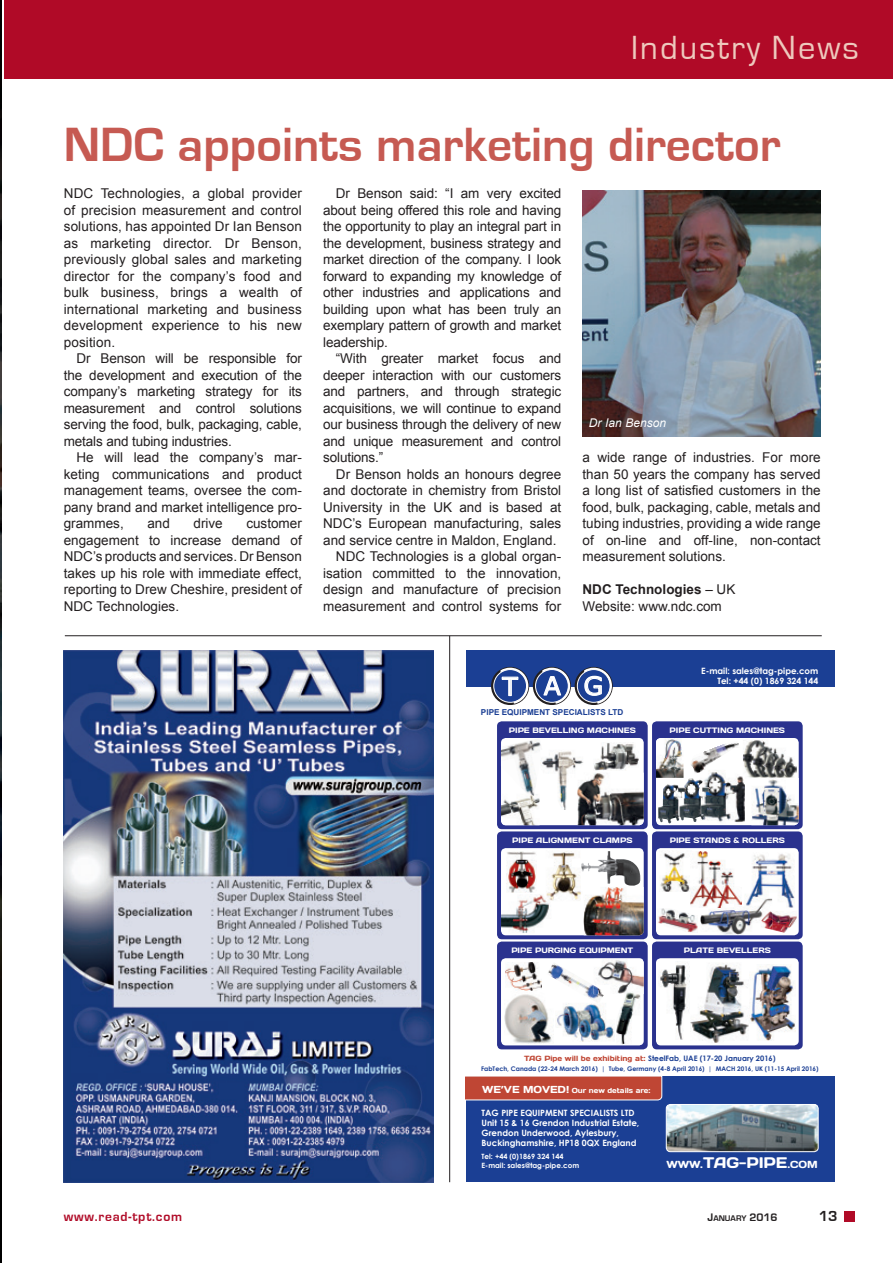
<style>
.page{position:relative;width:893px;height:1263px;background:#fff}
.page>*{position:absolute;margin:0;border:0;box-sizing:border-box;transform-origin:0 0}
.t1{font:700 49.5px "Eurostile";color:#c65a52}
.t2{font:34.5px "Eurostile";letter-spacing:.06em;color:#eec9bd}
.t3{font:25.2px "Verdana";color:#fff}
.t4{font:700 15px "Eurostile";color:#231f20}
.t5{font:13.5px/16.5px "Arial";color:#231f20;text-align:justify}
.t6{font:700 13.5px "Eurostile";letter-spacing:.06em;color:#b00a27}
.t7{font:italic 12px "Arial";color:#fff}
.t8{font:10.2px "Days One";color:#fff}
.t9{font:700 8.7px/10.2px "Century Gothic";color:#fff;text-align:right}
.t10{font:700 8.4px "Eurostile";color:#231f20}
.t11{font:700 8.1px "Arial";color:#1b3f94}
.t12{font:7.8px "Days One";color:#fff}
.t13{font:700 7.5px "Century Gothic";color:#1b3f94}
.t14{font:700 7.2px/8.7px "Century Gothic";color:#fff}
.t15{font:7.2px "Days One";color:#fff}
.t16{font:700 6.3px "Century Gothic";color:#1b3f94}
.s1{font-weight:700}
.s2{font-family:"Days One";font-weight:400;color:#bf4634}
.s3{font-size:10.2px}
.s4{font-size:15.3px}
.s5{font-size:11.25px}
</style>
<div class="page">
<div style="left:4px;top:0;width:889px;height:79px;background:#b00a27"></div>
<div style="left:844px;top:1211px;width:11px;height:11px;background:#b00a27"></div>
<hr style="left:65px;top:635px;width:757px;height:1px;background:#231f20">
<hr style="left:449px;top:636px;width:1px;height:546px;background:#231f20">
<img style="left:0;top:1px;width:1px;height:1261px">
<img style="left:64px;top:651px;width:370px;height:531px">
<div style="left:466px;top:651px;width:368px;height:36px;background:#1b3f94"></div>
<svg style="left:492px;top:668px;width:36px;height:36px"></svg>
<div style="left:491px;top:667px;width:38px;height:38px;border:3px solid #231f20;border-radius:50%"></div>
<div style="left:493px;top:669px;width:34px;height:34px;border:1px solid #fff;border-radius:50%"></div>
<svg style="left:499px;top:667px;width:30px;height:38px"></svg>
<svg style="left:534px;top:668px;width:36px;height:36px"></svg>
<div style="left:533px;top:667px;width:38px;height:38px;border:3px solid #231f20;border-radius:50%"></div>
<div style="left:535px;top:669px;width:34px;height:34px;border:1px solid #fff;border-radius:50%"></div>
<svg style="left:540px;top:667px;width:31px;height:38px"></svg>
<svg style="left:576px;top:668px;width:35px;height:36px"></svg>
<div style="left:575px;top:667px;width:38px;height:38px;border:3px solid #231f20;border-radius:50%"></div>
<div style="left:577px;top:669px;width:33px;height:34px;border:1px solid #fff;border-radius:50%"></div>
<svg style="left:582px;top:667px;width:31px;height:38px"></svg>
<div style="left:466px;top:1076px;width:368px;height:106px;background:#1b3f94"></div>
<svg style="left:466px;top:1076px;width:196px;height:25px;background:#bf5143"></svg>
<img style="left:666px;top:1104px;width:152px;height:48px">
<div style="left:666px;top:1104px;width:152px;height:48px;border:1px solid #fff;border-radius:4px"></div>
<div style="left:497px;top:831px;width:151px;height:108px;background:#2a328e;border-radius:5px"></div>
<div style="left:501px;top:848px;width:143px;height:87px;background:#fff;border-radius:5px"></div>
<img style="left:506px;top:852px;width:30px;height:41px">
<img style="left:584px;top:887px;width:60px;height:48px">
<img style="left:546px;top:851px;width:35px;height:50px">
<img style="left:580px;top:851px;width:60px;height:35px">
<img style="left:501px;top:894px;width:50px;height:39px">
<div style="left:652px;top:721px;width:151px;height:108px;background:#2a328e;border-radius:5px"></div>
<div style="left:656px;top:738px;width:143px;height:87px;background:#fff;border-radius:5px"></div>
<img style="left:745px;top:740px;width:52px;height:38px">
<img style="left:752px;top:778px;width:47px;height:47px">
<img style="left:656px;top:738px;width:27px;height:40px">
<img style="left:710px;top:778px;width:35px;height:45px">
<svg style="left:691px;top:743px;width:54px;height:35px"></svg>
<img style="left:686px;top:778px;width:24px;height:44px">
<img style="left:658px;top:784px;width:28px;height:40px">
<div style="left:497px;top:941px;width:151px;height:108px;background:#2a328e;border-radius:5px"></div>
<div style="left:501px;top:958px;width:143px;height:87px;background:#fff;border-radius:5px"></div>
<img style="left:604px;top:959px;width:40px;height:35px">
<img style="left:555px;top:1003px;width:60px;height:39px">
<img style="left:548px;top:963px;width:56px;height:40px">
<svg style="left:594px;top:985px;width:11px;height:9px"></svg>
<img style="left:504px;top:992px;width:51px;height:52px">
<img style="left:505px;top:962px;width:37px;height:28px">
<img style="left:616px;top:991px;width:25px;height:53px">
<div style="left:652px;top:831px;width:151px;height:108px;background:#2a328e;border-radius:5px"></div>
<div style="left:656px;top:848px;width:143px;height:87px;background:#fff;border-radius:5px"></div>
<img style="left:660px;top:853px;width:31px;height:39px">
<img style="left:691px;top:852px;width:49px;height:53px">
<img style="left:658px;top:908px;width:40px;height:25px">
<img style="left:749px;top:854px;width:46px;height:54px">
<img style="left:700px;top:897px;width:72px;height:38px">
<img style="left:772px;top:911px;width:25px;height:22px">
<img style="left:761px;top:911px;width:11px;height:19px">
<div style="left:652px;top:941px;width:151px;height:108px;background:#2a328e;border-radius:5px"></div>
<div style="left:656px;top:958px;width:143px;height:87px;background:#fff;border-radius:5px"></div>
<img style="left:689px;top:963px;width:60px;height:80px">
<img style="left:750px;top:964px;width:45px;height:77px">
<img style="left:660px;top:965px;width:28px;height:75px">
<div style="left:497px;top:721px;width:151px;height:108px;background:#2a328e;border-radius:5px"></div>
<div style="left:501px;top:738px;width:143px;height:87px;background:#fff;border-radius:5px"></div>
<img style="left:501px;top:796px;width:39px;height:29px">
<img style="left:577px;top:772px;width:67px;height:53px">
<img style="left:501px;top:738px;width:40px;height:58px">
<img style="left:594px;top:742px;width:45px;height:29px">
<img style="left:540px;top:750px;width:43px;height:60px">
<img style="left:583px;top:190px;width:238px;height:247px">
<h2 class="t2" style="left:631px;top:29px;width:229px">Industry News</h2>
<h1 class="t1" style="left:64px;top:117px;width:718px">NDC appoints marketing director</h1>
<p class="t5" style="left:64px;top:185px;width:240px">NDC Technologies, a global provider of precision measurement and control solutions, has appointed Dr Ian Benson as marketing director. Dr Benson, previously global sales and marketing director for the company’s food and bulk business, brings a wealth of international marketing and business development experience to his new position.</p>
<p class="t5" style="left:64px;top:350px;width:240px;text-indent:13px">Dr Benson will be responsible for the development and execution of the company’s marketing strategy for its measurement and control solutions serving the food, bulk, packaging, cable, metals and tubing industries.</p>
<p class="t5" style="left:64px;top:449px;width:240px;text-indent:13px">He will lead the company’s mar&shy;keting communications and product management teams, oversee the com&shy;pany brand and market intelligence pro&shy;grammes,</p>
<p class="t5" style="left:323px;top:185px;width:240px;text-indent:13px">Dr Benson said: “I am very excited about being offered this role and having the opportunity to play an integral part in the development, business strategy and market direction of the company. I look forward to expanding my knowledge of other industries and applications and building upon what has been truly an exemplary pattern of growth and market leadership.</p>
<p class="t5" style="left:323px;top:350px;width:240px;text-indent:13px">“With greater market focus and deeper interaction with our customers and partners, and through strategic acquisitions, we will continue to expand our business through the delivery of new and unique measurement and control solutions.”</p>
<p class="t5" style="left:336px;top:466px;width:227px">Dr Benson holds an honours degree</p>
<p class="t5" style="left:323px;top:482px;width:240px">and doctorate in chemistry from Bristol</p>
<p class="t5" style="left:323px;top:499px;width:240px">University in the UK and is based at</p>
<p class="t5" style="left:323px;top:515px;width:240px">NDC’s European manufacturing, sales</p>
<p class="t5" style="left:323px;top:532px;width:235px">and service centre in Maldon, England.</p>
<p class="t5" style="left:336px;top:548px;width:227px">NDC Technologies is a global organ-</p>
<p class="t5" style="left:323px;top:565px;width:240px">isation committed to the innovation,</p>
<p class="t5" style="left:323px;top:581px;width:240px">design and manufacture of precision</p>
<p class="t5" style="left:323px;top:598px;width:240px">measurement and control systems for</p>
<p class="t7" style="left:589px;top:415px;width:79px">Dr Ian Benson</p>
<p class="t5" style="left:583px;top:449px;width:240px">a wide range of industries. For more than 50 years the company has served a long list of satisfied customers in the food, bulk, packaging, cable, metals and tubing industries, providing a wide range of on-line and off-line, non-contact measurement solutions.</p>
<p class="t5" style="left:583px;top:581px;width:154px"><span class="s1">NDC Technologies</span> – UK<br>Website: www.ndc.com</p>
<p class="t5" style="left:147px;top:515px;width:24px">and</p>
<p class="t5" style="left:194px;top:515px;width:31px">drive</p>
<p class="t5" style="left:64px;top:515px;width:240px;text-indent:183px">customer engagement to increase demand of NDC’s products and services. Dr Benson takes up his role with immediate effect, reporting to Drew Cheshire, president of NDC Technologies.</p>
<h3 class="t3" style="left:502px;top:668px;width:102px">TAG</h3>
<p class="t11" style="left:481px;top:707px;width:144px">PIPE EQUIPMENT SPECIALISTS LTD</p>
<p class="t12" style="left:509px;top:725px;width:129px">PIPE BEVELLING MACHINES</p>
<p class="t9" style="left:701px;top:665px;width:119px">E-mail: sales@tag-pipe.com<br>Tel: +44 (0) 1869 324 144</p>
<p class="t12" style="left:670px;top:725px;width:117px">PIPE CUTTING MACHINES</p>
<p class="t12" style="left:512px;top:835px;width:122px">PIPE ALIGNMENT CLAMPS</p>
<p class="t12" style="left:670px;top:835px;width:117px">PIPE STANDS &amp; ROLLERS</p>
<p class="t12" style="left:511px;top:946px;width:123px">PIPE PURGING EQUIPMENT</p>
<p class="t12" style="left:684px;top:946px;width:89px">PLATE BEVELLERS</p>
<p class="t13" style="left:524px;top:1054px;width:253px"><span class="s2">TAG Pipe will be exhibiting at:</span> SteelFab, UAE (17-20 January 2016)</p>
<p class="t16" style="left:481px;top:1064px;width:339px">FabTech, Canada (22-24 March 2016) | Tube, Germany (4-8 April 2016) | MACH 2016, UK (11-15 April 2016)</p>
<p class="t15" style="left:482px;top:1086px;width:170px"><span class="s3">WE’VE MOVED!</span> Our new details are:</p>
<p class="t9" style="left:482px;top:1107px;width:159px;text-align:left">TAG PIPE EQUIPMENT SPECIALISTS LTD Unit 15 &amp; 16 Grendon Industrial Estate, Grendon Underwood, Aylesbury, Buckinghamshire, HP18 0QX England</p>
<p class="t14" style="left:482px;top:1152px;width:99px">Tel: +44 (0)1869 324 144<br>E-mail: sales@tag-pipe.com</p>
<p class="t8" style="left:666px;top:1158px;width:153px">WWW.<span class="s4">TAG-PIPE</span>.COM</p>
<p class="t6" style="left:64px;top:1209px;width:120px">www.read-tpt.com</p>
<p class="t10" style="left:708px;top:1213px;width:72px"><span class="s5">J</span>ANUARY <span class="s5">2016</span></p>
<p class="t4" style="left:819px;top:1208px;width:20px">13</p>
</div>
